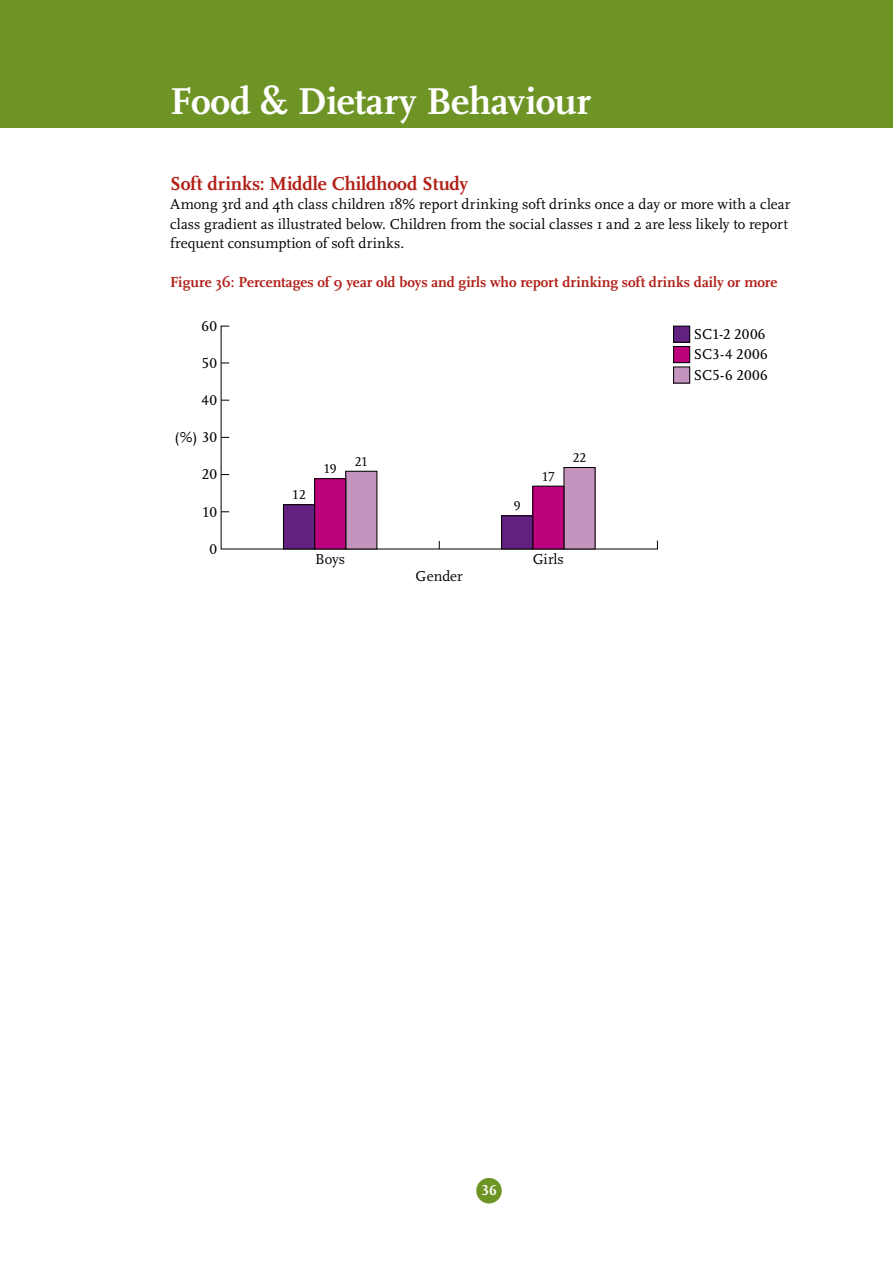
<style>
.page{position:relative;width:893px;height:1263px;background:#fff}
.page>*{position:absolute;margin:0;border:0;box-sizing:border-box;transform-origin:0 0}
.t1{font:700 39px "Scala";letter-spacing:-.005em;color:#fff}
.t2{font:700 19.5px "Scala";letter-spacing:-.005em;color:#b11f17}
.t3{font:15px/19.5px "Scala";letter-spacing:.005em;color:#000}
.t4{font:700 15px "Scala";color:#b11f17}
.t5{font:15px/20.4px "Scala Caps";letter-spacing:.015em;color:#000}
.t6{font:700 15px "Scala Figures";color:#fff}
.t7{font:13.5px "Scala Caps";letter-spacing:-.02em;color:#000}
</style>
<div class="page">
<svg style="left:220px;top:325px;width:438px;height:225px"></svg>
<div style="left:346px;top:471px;width:31px;height:78px;background:#c493be"></div>
<div style="left:674px;top:326px;width:16px;height:16px;background:#632181"></div>
<div style="left:673px;top:326px;width:17px;height:17px;border:1px solid #000"></div>
<div style="left:674px;top:346px;width:16px;height:17px;background:#bd007b"></div>
<div style="left:673px;top:346px;width:17px;height:17px;border:1px solid #000"></div>
<div style="left:674px;top:367px;width:16px;height:16px;background:#c493be"></div>
<div style="left:673px;top:367px;width:17px;height:16px;border:1px solid #000"></div>
<div style="left:315px;top:479px;width:31px;height:70px;background:#bd007b"></div>
<div style="left:314px;top:478px;width:32px;height:71px;border:1px solid #000"></div>
<div style="left:283px;top:505px;width:32px;height:44px;background:#632181"></div>
<div style="left:283px;top:504px;width:32px;height:45px;border:1px solid #000"></div>
<div style="left:564px;top:467px;width:31px;height:82px;background:#c493be"></div>
<div style="left:564px;top:467px;width:31px;height:82px;border:1px solid #000"></div>
<div style="left:533px;top:486px;width:31px;height:63px;background:#bd007b"></div>
<div style="left:502px;top:516px;width:31px;height:33px;background:#632181"></div>
<div style="left:501px;top:515px;width:32px;height:34px;border:1px solid #000"></div>
<div style="left:0;top:0;width:893px;height:128px;background:#6f9426"></div>
<div style="left:476px;top:1178px;width:26px;height:25px;background:#6f9426;border-radius:50%"></div>
<h1 class="t1" style="left:170px;top:79px;width:423px">Food &amp; Dietary Behaviour</h1>
<h2 class="t2" style="left:170px;top:172px;width:300px">Soft drinks: Middle Childhood Study</h2>
<p class="t3" style="left:170px;top:195px;width:622px">Among 3rd and 4th class children 18% report drinking soft drinks once a day or more with a clear class gradient as illustrated below. Children from the social classes 1 and 2 are less likely to report frequent consumption of soft drinks.</p>
<p class="t4" style="left:170px;top:274px;width:609px">Figure 36: Percentages of 9 year old boys and girls who report drinking soft drinks daily or more</p>
<p class="t5" style="left:202px;top:316px;width:17px">60</p>
<p class="t5" style="left:202px;top:353px;width:17px">50</p>
<p class="t5" style="left:201px;top:390px;width:17px">40</p>
<p class="t5" style="left:174px;top:427px;width:44px">(%) 30</p>
<p class="t5" style="left:202px;top:464px;width:17px">20</p>
<p class="t5" style="left:202px;top:502px;width:16px">10</p>
<p class="t5" style="left:209px;top:539px;width:9px">0</p>
<p class="t5" style="left:694px;top:324px;width:75px">SC1-2 2006<br>SC3-4 2006<br>SC5-6 2006</p>
<p class="t7" style="left:573px;top:450px;width:15px">22</p>
<p class="t7" style="left:355px;top:454px;width:15px">21</p>
<p class="t7" style="left:324px;top:461px;width:15px">19</p>
<p class="t7" style="left:542px;top:469px;width:15px">17</p>
<p class="t7" style="left:292px;top:487px;width:15px">12</p>
<p class="t7" style="left:514px;top:498px;width:8px">9</p>
<p class="t3" style="left:315px;top:550px;width:32px">Boys</p>
<p class="t3" style="left:533px;top:550px;width:33px">Girls</p>
<p class="t3" style="left:416px;top:567px;width:49px">Gender</p>
<p class="t6" style="left:481px;top:1181px;width:16px">36</p>
</div>
